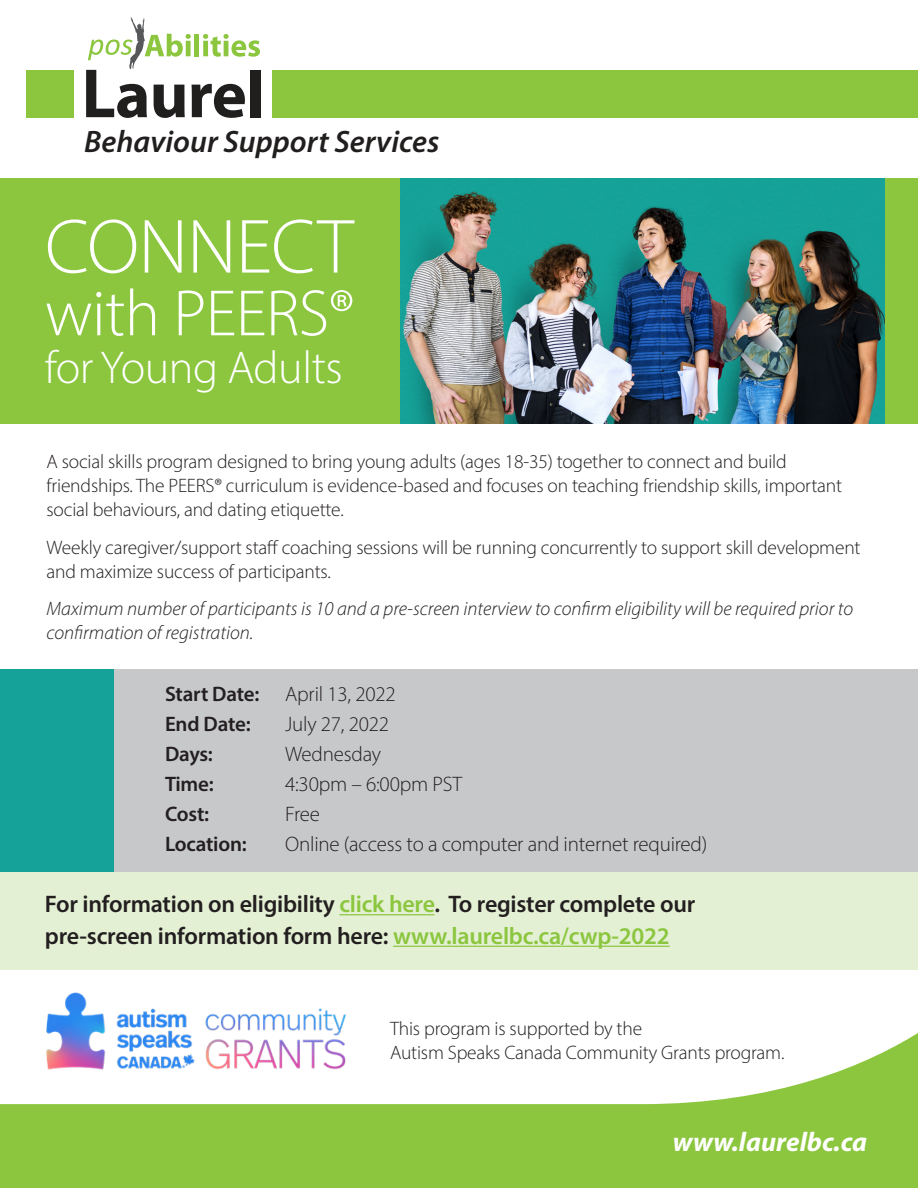
<style>
.page{position:relative;width:918px;height:1188px;background:#fff}
.page>*{position:absolute;margin:0;border:0;box-sizing:border-box;transform-origin:0 0}
.t1{font:300 77.55px "Myriad Pro";letter-spacing:-.01em;color:#fff}
.t2{font:300 66px "Myriad Pro";letter-spacing:-.01em;color:#fff}
.t3{font:300 46.2px "Myriad Pro";letter-spacing:-.01em;color:#fff}
.t4{font:italic 600 31.05px "Myriad Pro";color:#211e1e}
.t5{font:italic 700 27px "Myriad Pro";color:#fff}
.t6{font:600 24px/31.5px "Myriad Pro";letter-spacing:-.01em;color:#231f20}
.t7{font:300 21px "Myriad Pro";letter-spacing:-.01em;color:#231f20}
.t8{font:600 21px "Myriad Pro";letter-spacing:-.01em;color:#231f20}
.t9{font:300 19.5px/24px "Myriad Pro";letter-spacing:-.01em;color:#231f20}
.t10{font:italic 300 19.5px/24px "Myriad Pro";color:#231f20}
.s1{font-weight:600}
.s2{color:#8bc63e}
</style>
<div class="page">
<div style="left:0;top:872px;width:918px;height:98px;background:#e4f0d4"></div>
<div style="left:113px;top:670px;width:805px;height:202px;background:#c7c8ca"></div>
<svg style="left:0;top:1033px;width:918px;height:155px;fill:#8bc63e"></svg>
<div style="left:26px;top:70px;width:47px;height:48px;background:#8bc63e"></div>
<div style="left:273px;top:70px;width:168px;height:48px;background:#8bc63e"></div>
<svg style="left:86px;top:17px;width:174px;height:101px"></svg>
<div style="left:0;top:670px;width:113px;height:202px;background:#15a299"></div>
<div style="left:0;top:178px;width:918px;height:245px;background:#8bc63e"></div>
<img style="left:401px;top:178px;width:484px;height:245px">
<hr style="left:339px;top:914px;width:96px;height:1px;background:#8bc63e">
<hr style="left:393px;top:946px;width:277px;height:1px;background:#8bc63e">
<div style="left:424px;top:70px;width:494px;height:48px;background:#8bc63e"></div>
<img style="left:19px;top:992px;width:354px;height:103px">
<p class="t4" style="left:84px;top:122px;width:357px">Behaviour Support Services</p>
<p class="t1" style="left:45px;top:200px;width:310px">CONNECT</p>
<p class="t2" style="left:45px;top:274px;width:311px">with PEERS®</p>
<p class="t3" style="left:45px;top:340px;width:299px">for Young Adults</p>
<p class="t9" style="left:47px;top:449px;width:797px">A social skills program designed to bring young adults (ages 18-35) together to connect and build friendships. The PEERS® curriculum is evidence-based and focuses on teaching friendship skills, important social behaviours, and dating etiquette.</p>
<p class="t9" style="left:47px;top:535px;width:816px">Weekly caregiver/support staff coaching sessions will be running concurrently to support skill development and maximize success of participants.</p>
<p class="t10" style="left:47px;top:596px;width:808px">Maximum number of participants is 10 and a pre-screen interview to confirm eligibility will be required prior to confirmation of registration.</p>
<p class="t7" style="left:165px;top:681px;width:232px"><span class="s1">Start Date:</span> April 13, 2022</p>
<p class="t8" style="left:165px;top:710px;width:87px">End Date:</p>
<p class="t7" style="left:285px;top:711px;width:105px">July 27, 2022</p>
<p class="t8" style="left:165px;top:740px;width:49px">Days:</p>
<p class="t7" style="left:285px;top:741px;width:97px">Wednesday</p>
<p class="t8" style="left:165px;top:770px;width:50px">Time:</p>
<p class="t7" style="left:285px;top:771px;width:178px">4:30pm – 6:00pm PST</p>
<p class="t8" style="left:165px;top:800px;width:46px">Cost:</p>
<p class="t7" style="left:285px;top:801px;width:36px">Free</p>
<p class="t8" style="left:165px;top:830px;width:83px">Location:</p>
<p class="t7" style="left:285px;top:831px;width:424px">Online (access to a computer and internet required)</p>
<p class="t6" style="left:45px;top:888px;width:652px">For information on eligibility <span class="s2">click here</span>. To register complete our pre-screen information form here: <span class="s2">www.laurelbc.ca/cwp-2022</span></p>
<p class="t9" style="left:390px;top:1016px;width:396px">This program is supported by the<br>Autism Speaks Canada Community Grants program.</p>
<p class="t5" style="left:673px;top:1124px;width:196px">www.laurelbc.ca</p>
</div>
